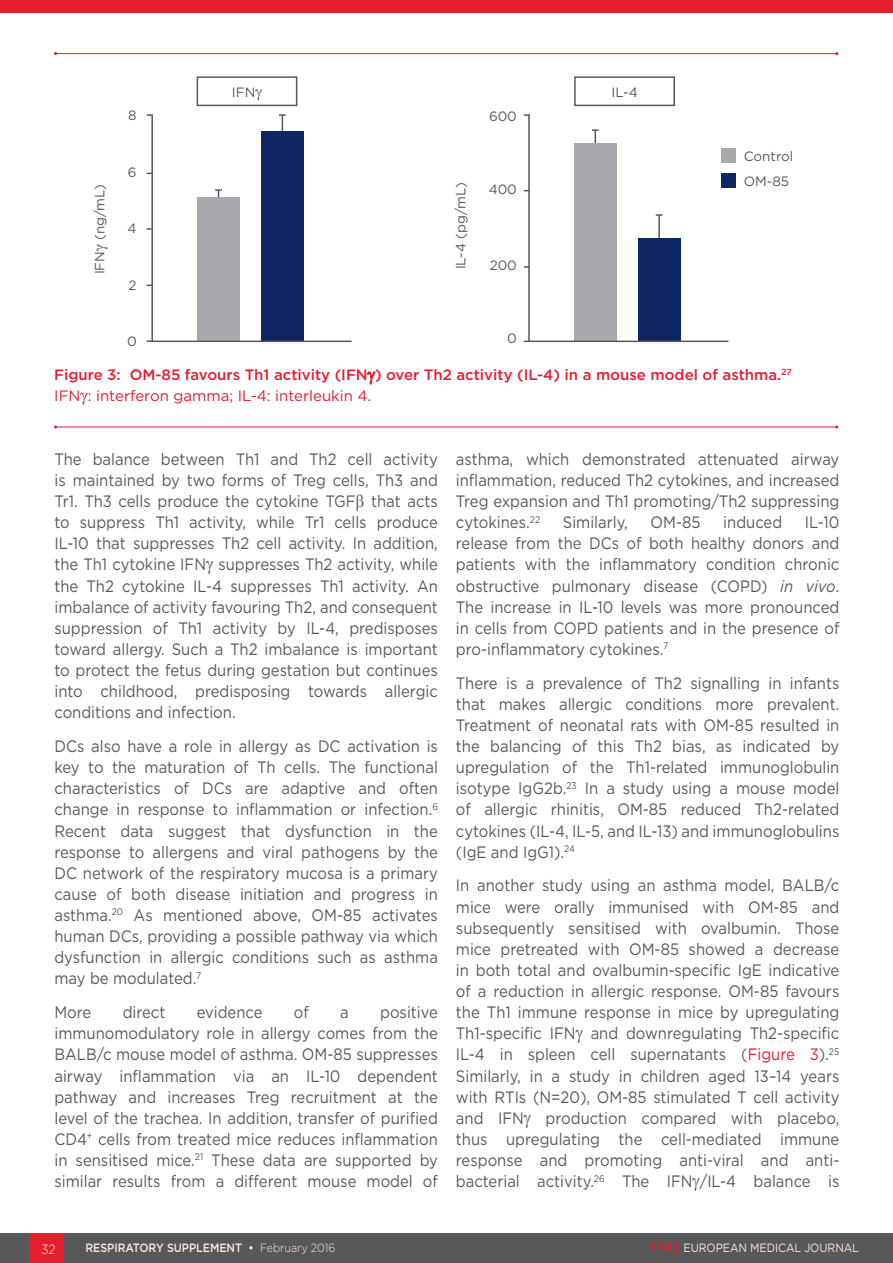
<style>
.page{position:relative;width:893px;height:1263px;background:#fff}
.page>*{position:absolute;margin:0;border:0;box-sizing:border-box;transform-origin:0 0}
._11__Main_text{font:16.5px/21.1px "Gotham";color:#57585a;text-align:justify;scale:.9 1}
._12_a_Figure___Table{font:500 15px "Gotham";color:#e41d2f}
._12_b_Figure___Table{font:15px "Gotham";color:#e41d2f}
._13__Figure_Table_Fo{font:13.5px "Gotham";color:#57585a}
.t1{font:300 13.5px "Gotham";color:#fce7de;scale:.9 1}
.t2{font:500 12px "Gotham";letter-spacing:-.005em;color:#fce7de;scale:.9 1}
.t3{font:12px "Gotham";letter-spacing:-.005em;color:#fce7de;scale:.9 1}
.s1{font-style:italic}
.s2{color:#e41d2f}
.s3{font-weight:300}
.s4{font-family:"Palatino Linotype";font-weight:700;font-size:15px;color:#e41d2f}
</style>
<div class="page">
<div style="left:0;top:1233px;width:893px;height:30px;background:#57585a"></div>
<div style="left:30px;top:1233px;width:34px;height:30px;background:#e41d2f"></div>
<hr style="left:55px;top:53px;width:782px;height:1px;background:#e41d2f">
<hr style="left:55px;top:427px;width:782px;height:1px;background:#e41d2f">
<div style="left:197px;top:76px;width:100px;height:30px;border:2px solid #57585a"></div>
<div style="left:574px;top:76px;width:101px;height:30px;border:2px solid #57585a"></div>
<svg style="left:151px;top:114px;width:201px;height:229px"></svg>
<svg style="left:527px;top:116px;width:203px;height:227px"></svg>
<div style="left:721px;top:148px;width:14px;height:15px;background:#a8a9ad"></div>
<div style="left:721px;top:174px;width:14px;height:14px;background:#0f2662"></div>
<svg style="left:524px;top:114px;width:6px;height:2px"></svg>
<svg style="left:524px;top:266px;width:6px;height:2px"></svg>
<div style="left:0;top:0;width:893px;height:12px;background:#e41d2f"></div>
<svg style="left:367px;top:371px;width:9px;height:14px"></svg>
<p class="_13__Figure_Table_Fo" style="left:128px;top:107px;width:10px">8</p>
<p class="_13__Figure_Table_Fo" style="left:128px;top:163px;width:10px">6</p>
<p class="_13__Figure_Table_Fo" style="left:232px;top:84px;width:25px">IFN</p>
<p class="_13__Figure_Table_Fo" style="left:611px;top:83px;width:28px">IL-4</p>
<p class="_13__Figure_Table_Fo" style="left:489px;top:107px;width:29px">600</p>
<p class="_13__Figure_Table_Fo" style="left:91px;top:274px;width:92px;rotate:-90deg">IFN (ng/mL)</p>
<p class="_13__Figure_Table_Fo" style="left:452px;top:269px;width:89px;rotate:-90deg">IL-4 (pg/mL)</p>
<p class="_13__Figure_Table_Fo" style="left:128px;top:219px;width:11px">4</p>
<p class="_13__Figure_Table_Fo" style="left:129px;top:276px;width:10px">2</p>
<p class="_13__Figure_Table_Fo" style="left:127px;top:332px;width:11px">0</p>
<p class="_13__Figure_Table_Fo" style="left:489px;top:180px;width:30px">400</p>
<p class="_13__Figure_Table_Fo" style="left:490px;top:257px;width:29px">200</p>
<p class="_13__Figure_Table_Fo" style="left:507px;top:330px;width:11px">0</p>
<p class="_13__Figure_Table_Fo" style="left:744px;top:147px;width:51px">Control</p>
<p class="_13__Figure_Table_Fo" style="left:744px;top:173px;width:47px">OM-85</p>
<p class="_12_a_Figure___Table" style="left:54px;top:365px;width:739px">Figure 3: OM-85 favours Th1 activity (IFN ) over Th2 activity (IL-4) in a mouse model of asthma.<sup>27</sup></p>
<p class="_12_b_Figure___Table" style="left:54px;top:386px;width:318px">IFN : interferon gamma; IL-4: interleukin 4.</p>
<p class="_11__Main_text" style="left:54px;top:448px;width:428px">The balance between Th1 and Th2 cell activity is maintained by two forms of Treg cells, Th3 and Tr1. Th3 cells produce the cytokine TGF that acts to suppress Th1 activity, while Tr1 cells produce IL-10 that suppresses Th2 cell activity. In addition, the Th1 cytokine IFN suppresses Th2 activity, while the Th2 cytokine IL-4 suppresses Th1 activity. An imbalance of activity favouring Th2, and consequent suppression of Th1 activity by IL-4, predisposes toward allergy. Such a Th2 imbalance is important to protect the fetus during gestation but continues into childhood, predisposing towards allergic conditions and infection.</p>
<p class="_11__Main_text" style="left:54px;top:735px;width:428px">DCs also have a role in allergy as DC activation is key to the maturation of Th cells. The functional characteristics of DCs are adaptive and often change in response to inflammation or infection.<sup>6<br></sup>Recent data suggest that dysfunction in the response to allergens and viral pathogens by the DC network of the respiratory mucosa is a primary cause of both disease initiation and progress in asthma.<sup>20</sup> As mentioned above, OM-85 activates human DCs, providing a possible pathway via which dysfunction in allergic conditions such as asthma may be modulated.<sup>7</sup></p>
<p class="_11__Main_text" style="left:54px;top:1001px;width:43px">More</p>
<p class="_11__Main_text" style="left:123px;top:1001px;width:49px">direct</p>
<p class="_11__Main_text" style="left:197px;top:1001px;width:75px">evidence</p>
<p class="_11__Main_text" style="left:294px;top:1001px;width:18px">of</p>
<p class="_11__Main_text" style="left:340px;top:1001px;width:11px">a</p>
<p class="_11__Main_text" style="left:54px;top:1001px;width:428px;text-indent:326px">positive immunomodulatory role in allergy comes from the BALB/c mouse model of asthma. OM-85 suppresses airway inflammation via an IL-10 dependent pathway and increases Treg recruitment at the level of the trachea. In addition, transfer of purified CD4<sup>+</sup> cells from treated mice reduces inflammation in sensitised mice.<sup>21</sup> These data are supported by similar results from a different mouse model of</p>
<p class="_11__Main_text" style="left:456px;top:448px;width:428px">asthma, which demonstrated attenuated airway inflammation, reduced Th2 cytokines, and increased Treg expansion and Th1 promoting/Th2 suppressing cytokines.<sup>22</sup></p>
<p class="_11__Main_text" style="left:563px;top:511px;width:74px">Similarly,</p>
<p class="_11__Main_text" style="left:651px;top:511px;width:57px">OM-85</p>
<p class="_11__Main_text" style="left:723px;top:511px;width:67px">induced</p>
<p class="_11__Main_text" style="left:456px;top:511px;width:428px;text-indent:349px">IL-10 release from the DCs of both healthy donors and patients with the inflammatory condition chronic obstructive pulmonary disease (COPD) <span class="s1">in vivo</span>.<br>The increase in IL-10 levels was more pronounced in cells from COPD patients and in the presence of pro-inflammatory cytokines.<sup>7</sup></p>
<p class="_11__Main_text" style="left:456px;top:672px;width:428px">There is a prevalence of Th2 signalling in infants that makes allergic conditions more prevalent.<br>Treatment of neonatal rats with OM-85 resulted in the balancing of this Th2 bias, as indicated by upregulation of the Th1-related immunoglobulin isotype IgG2b.<sup>23</sup> In a study using a mouse model of allergic rhinitis, OM-85 reduced Th2-related cytokines (IL-4, IL-5, and IL-13) and immunoglobulins (IgE and IgG1).<sup>24</sup></p>
<p class="_11__Main_text" style="left:456px;top:875px;width:428px">In another study using an asthma model, BALB/c mice were orally immunised with OM-85 and subsequently sensitised with ovalbumin. Those mice pretreated with OM-85 showed a decrease in both total and ovalbumin-specific IgE indicative of a reduction in allergic response. OM-85 favours the Th1 immune response in mice by upregulating Th1-specific IFN and downregulating Th2-specific IL-4 in spleen cell supernatants (<span class="s2">Figure 3</span>).<sup>25<br></sup>Similarly, in a study in children aged 13–14 years with RTIs (N=20), OM-85 stimulated T cell activity and IFN</p>
<p class="_11__Main_text" style="left:456px;top:1107px;width:428px;text-indent:90px">production compared with placebo, thus upregulating the cell-mediated immune response and promoting anti-viral and anti&shy;bacterial activity.<sup>26</sup> The IFN /IL-4 balance is</p>
<p class="t1" style="left:41px;top:1240px;width:18px">32</p>
<p class="t2" style="left:85px;top:1240px;width:279px">RESPIRATORY SUPPLEMENT • <span class="s3">February 2016</span></p>
<p class="t3" style="left:650px;top:1240px;width:234px"><span class="s4">EMJ</span> EUROPEAN MEDICAL JOURNAL</p>
</div>
